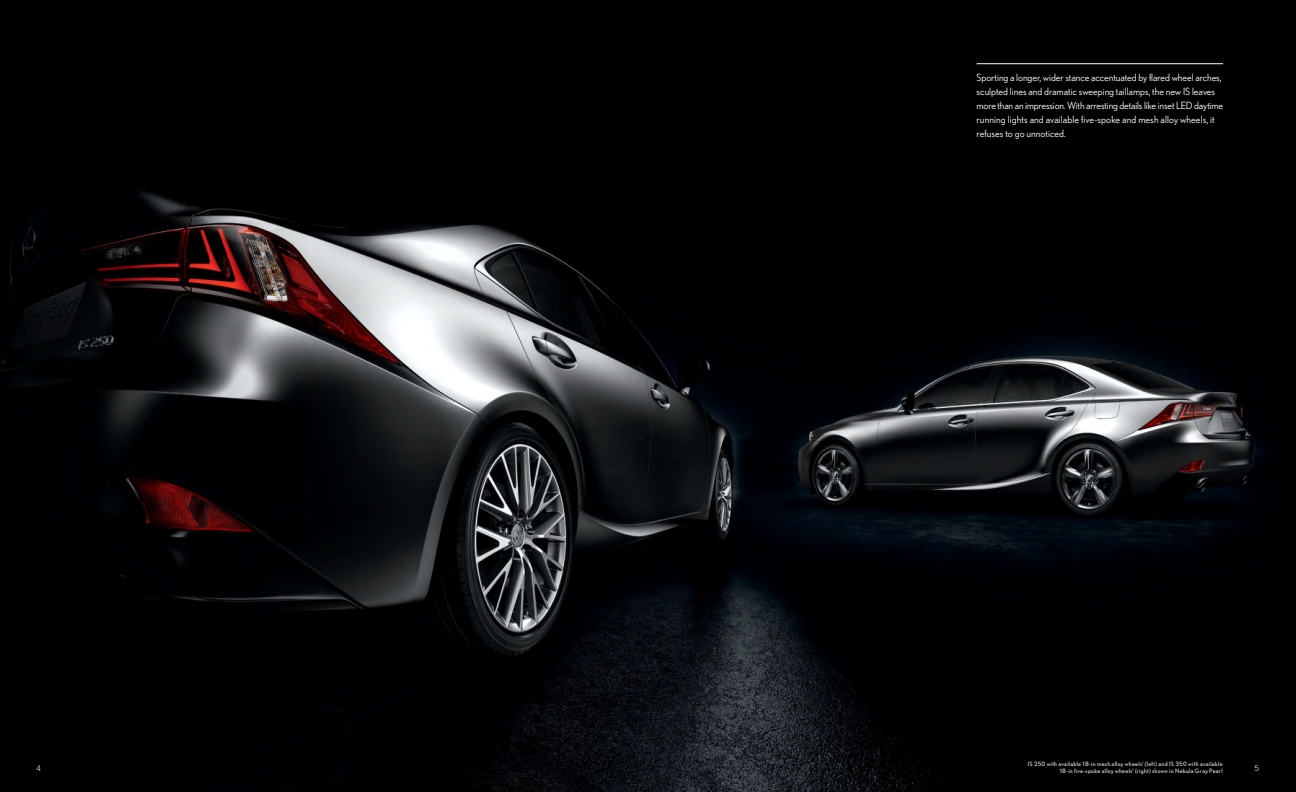
<style>
.page{position:relative;width:1296px;height:792px;background:#fff}
.page>*{position:absolute;margin:0;border:0;box-sizing:border-box;transform-origin:0 0}
.Spread_body_copy{font:10px/14px "Nobel";letter-spacing:-.005em;color:#fff}
.t1{font:8px "Nobel";color:#dcddde}
.Vehicle_shown{font:6px/7px "Nobel";letter-spacing:.045em;color:#dcddde;text-align:right}
</style>
<div class="page">
<img style="left:0;top:0;width:1296px;height:792px">
<hr style="left:977px;top:63px;width:246px;height:1px;background:#fff">
<p class="Spread_body_copy" style="left:977px;top:70px;width:248px">Sporting a longer, wider stance accentuated by flared wheel arches, sculpted lines and dramatic sweeping taillamps, the new IS leaves more than an impression. With arresting details like inset LED daytime running lights and available five-spoke and mesh alloy wheels, it refuses to go unnoticed.</p>
<p class="Vehicle_shown" style="left:1028px;top:760px;width:196px">IS 250 with available 18-in mesh alloy wheels<sup>1</sup> (left) and IS 350 with available<br>18-in five-spoke alloy wheels<sup>1</sup> (right) shown in Nebula Gray Pearl</p>
<p class="t1" style="left:36px;top:763px;width:6px">4</p>
<p class="t1" style="left:1255px;top:763px;width:6px">5</p>
</div>
